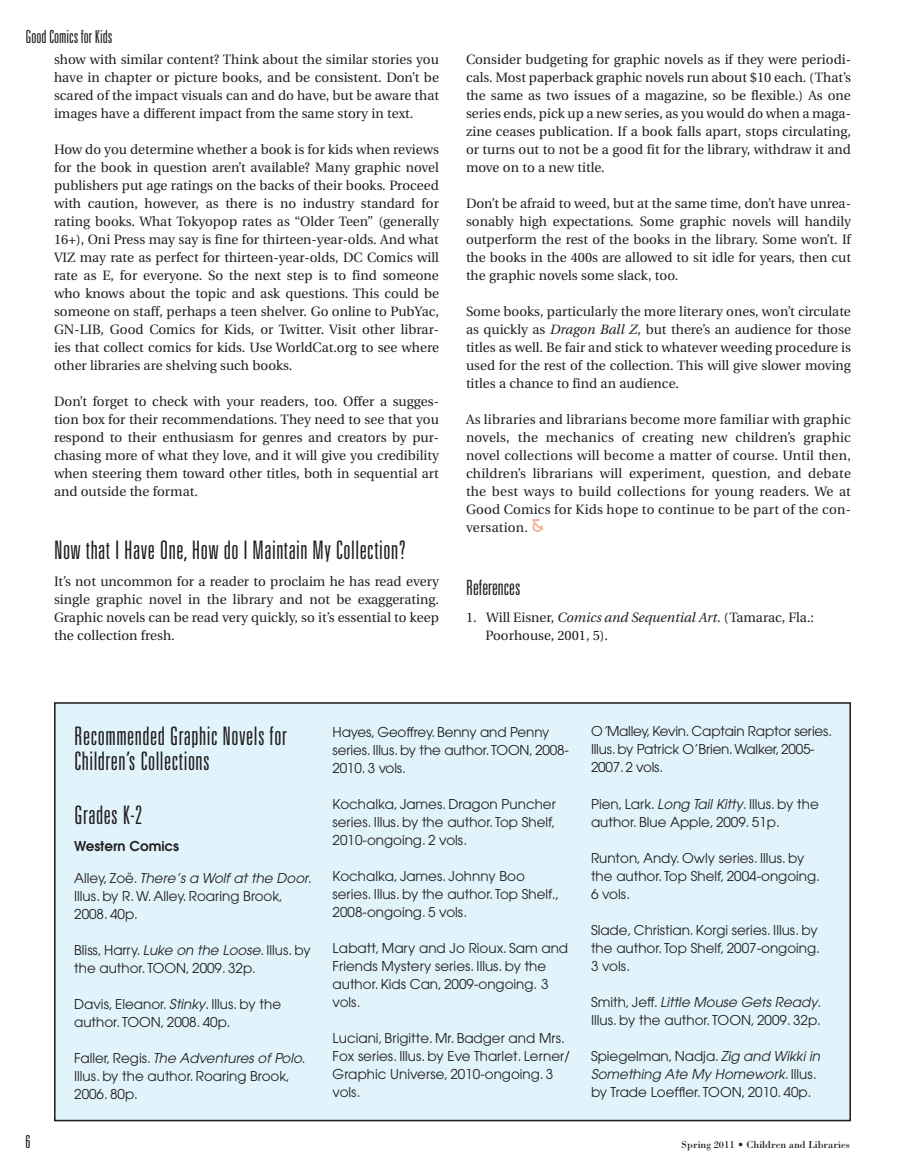
<style>
.page{position:relative;width:905px;height:1175px;background:#fff}
.page>*{position:absolute;margin:0;border:0;box-sizing:border-box;transform-origin:0 0}
.t1{font:300 ultra-condensed 25.5px/25.5px "Univers";letter-spacing:.02em;color:#231f20}
.t2{font:300 ultra-condensed 21px "Univers";color:#231f20}
.t3{font:300 ultra-condensed 18px "Univers";color:#231f20}
.t4{font:13.5px/18px "Utopia";color:#231f20;text-align:justify}
.t5{font:13.5px/18px "Avant Garde";color:#231f20}
.t6{font:600 13.5px "Avant Garde";color:#231f20}
.t7{font:10.5px "Bodoni";color:#231f20}
.s1{font-style:italic}
.s2{font-family:"P22 Arts And Crafts";font-size:18px;color:#f4ae92}
</style>
<div class="page">
<div style="left:55px;top:703px;width:795px;height:417px;background:#e1f4fc"></div>
<div style="left:54px;top:702px;width:797px;height:419px;border:2px solid #231f20"></div>
<h3 class="t3" style="left:26px;top:27px;width:88px">Good Comics for Kids</h3>
<p class="t4" style="left:54px;top:51px;width:386px">show with similar content? Think about the similar stories you have in chapter or picture books, and be consistent. Don’t be scared of the impact visuals can and do have, but be aware that images have a different impact from the same story in text.</p>
<p class="t4" style="left:54px;top:141px;width:386px">How do you determine whether a book is for kids when reviews for the book in question aren’t available? Many graphic novel publishers put age ratings on the backs of their books. Proceed with caution, however, as there is no industry standard for rating books. What Tokyopop rates as “Older Teen” (generally 16+), Oni Press may say is fine for thirteen-year-olds. And what VIZ may rate as perfect for thirteen-year-olds, DC Comics will rate as E, for everyone. So the next step is to find someone who knows about the topic and ask questions. This could be someone on staff, perhaps a teen shelver. Go online to PubYac, GN-LIB, Good Comics for Kids, or Twitter. Visit other librar&shy;ies that collect comics for kids. Use WorldCat.org to see where other libraries are shelving such books.</p>
<p class="t4" style="left:54px;top:393px;width:386px">Don’t forget to check with your readers, too. Offer a sugges&shy;tion box for their recommendations. They need to see that you respond to their enthusiasm for genres and creators by pur&shy;chasing more of what they love, and it will give you credibility when steering them toward other titles, both in sequential art and outside the format.</p>
<h1 class="t1" style="left:54px;top:537px;width:353px">Now that I Have One, How do I Maintain My Collection?</h1>
<p class="t4" style="left:54px;top:573px;width:386px">It’s not uncommon for a reader to proclaim he has read every single graphic novel in the library and not be exaggerating.<br>Graphic novels can be read very quickly, so it’s essential to keep the collection fresh.</p>
<p class="t4" style="left:466px;top:51px;width:386px">Consider budgeting for graphic novels as if they were periodi&shy;cals. Most paperback graphic novels run about $10 each. (That’s the same as two issues of a magazine, so be flexible.) As one series ends, pick up a new series, as you would do when a maga&shy;zine ceases publication. If a book falls apart, stops circulating, or turns out to not be a good fit for the library, withdraw it and move on to a new title.</p>
<p class="t4" style="left:466px;top:195px;width:386px">Don’t be afraid to weed, but at the same time, don’t have unrea&shy;sonably high expectations. Some graphic novels will handily outperform the rest of the books in the library. Some won’t. If the books in the 400s are allowed to sit idle for years, then cut the graphic novels some slack, too.</p>
<p class="t4" style="left:466px;top:303px;width:386px">Some books, particularly the more literary ones, won’t circulate as quickly as <span class="s1">Dragon Ball Z</span>, but there’s an audience for those titles as well. Be fair and stick to whatever weeding procedure is used for the rest of the collection. This will give slower moving titles a chance to find an audience.</p>
<p class="t4" style="left:466px;top:411px;width:386px">As libraries and librarians become more familiar with graphic novels, the mechanics of creating new children’s graphic novel collections will become a matter of course. Until then, children’s librarians will experiment, question, and debate the best ways to build collections for young readers. We at Good Comics for Kids hope to continue to be part of the con&shy;versation. <span class="s2">&amp;</span></p>
<h2 class="t2" style="left:466px;top:577px;width:56px">References</h2>
<p class="t4" style="left:485px;top:609px;width:330px;text-indent:-19px">1. Will Eisner, <span class="s1">Comics and Sequential Art</span>. (Tamarac, Fla.:<br>Poorhouse, 2001, 5).</p>
<h1 class="t1" style="left:74px;top:722px;width:214px">Recommended Graphic Novels for<br>Children’s Collections</h1>
<h1 class="t1" style="left:74px;top:802px;width:69px">Grades K-2</h1>
<p class="t6" style="left:74px;top:837px;width:106px">Western Comics</p>
<p class="t5" style="left:74px;top:868px;width:239px">Alley, Zoë. <span class="s1">There’s a Wolf at the Door</span>.<br>Illus. by R. W. Alley. Roaring Brook,<br>2008. 40p.</p>
<p class="t5" style="left:74px;top:940px;width:238px">Bliss, Harry. <span class="s1">Luke on the Loose</span>. Illus. by the author. TOON, 2009. 32p.</p>
<p class="t5" style="left:74px;top:994px;width:208px">Davis, Eleanor. <span class="s1">Stinky</span>. Illus. by the author. TOON, 2008. 40p.</p>
<p class="t5" style="left:74px;top:1048px;width:233px">Faller, Regis. <span class="s1">The Adventures of Polo</span>.<br>Illus. by the author. Roaring Brook,<br>2006. 80p.</p>
<p class="t5" style="left:332px;top:722px;width:238px">Hayes, Geoffrey. Benny and Penny series. Illus. by the author. TOON, 2008-<br>2010. 3 vols.</p>
<p class="t5" style="left:332px;top:794px;width:225px;text-align:justify">Kochalka, James. Dragon Puncher series. Illus. by the author. Top Shelf, 2010-ongoing. 2 vols.</p>
<p class="t5" style="left:332px;top:866px;width:228px">Kochalka, James. Johnny Boo series. Illus. by the author. Top Shelf.,<br>2008-ongoing. 5 vols.</p>
<p class="t5" style="left:332px;top:938px;width:237px">Labatt, Mary and Jo Rioux. Sam and<br>Friends Mystery series. Illus. by the author. Kids Can, 2009-ongoing. 3 vols.</p>
<p class="t5" style="left:332px;top:1028px;width:239px">Luciani, Brigitte. Mr. Badger and Mrs.<br>Fox series. Illus. by Eve Tharlet. Lerner/<br>Graphic Universe, 2010-ongoing. 3 vols.</p>
<p class="t5" style="left:591px;top:722px;width:242px">O<span class="s1">’</span>Malley, Kevin. Captain Raptor series.<br>Illus. by Patrick O’Brien. Walker, 2005-<br>2007. 2 vols.</p>
<p class="t5" style="left:591px;top:794px;width:229px">Pien, Lark. <span class="s1">Long Tail Kitty</span>. Illus. by the author. Blue Apple, 2009. 51p.</p>
<p class="t5" style="left:591px;top:848px;width:230px">Runton, Andy. Owly series. Illus. by the author. Top Shelf, 2004-ongoing.<br>6 vols.</p>
<p class="t5" style="left:591px;top:920px;width:230px">Slade, Christian. Korgi series. Illus. by the author. Top Shelf, 2007-ongoing.<br>3 vols.</p>
<p class="t5" style="left:591px;top:992px;width:232px">Smith, Jeff. <span class="s1">Little Mouse Gets Ready</span>.<br>Illus. by the author. TOON, 2009. 32p.</p>
<p class="t5" style="left:591px;top:1046px;width:231px">Spiegelman, Nadja. <span class="s1">Zig and Wikki in<br>Something Ate My Homework.</span> Illus. by Trade Loeffler. TOON, 2010. 40p.</p>
<h3 class="t3" style="left:26px;top:1132px;width:6px">6</h3>
<p class="t7" style="left:681px;top:1138px;width:170px">Spring 2011 • Children and Libraries</p>
</div>
